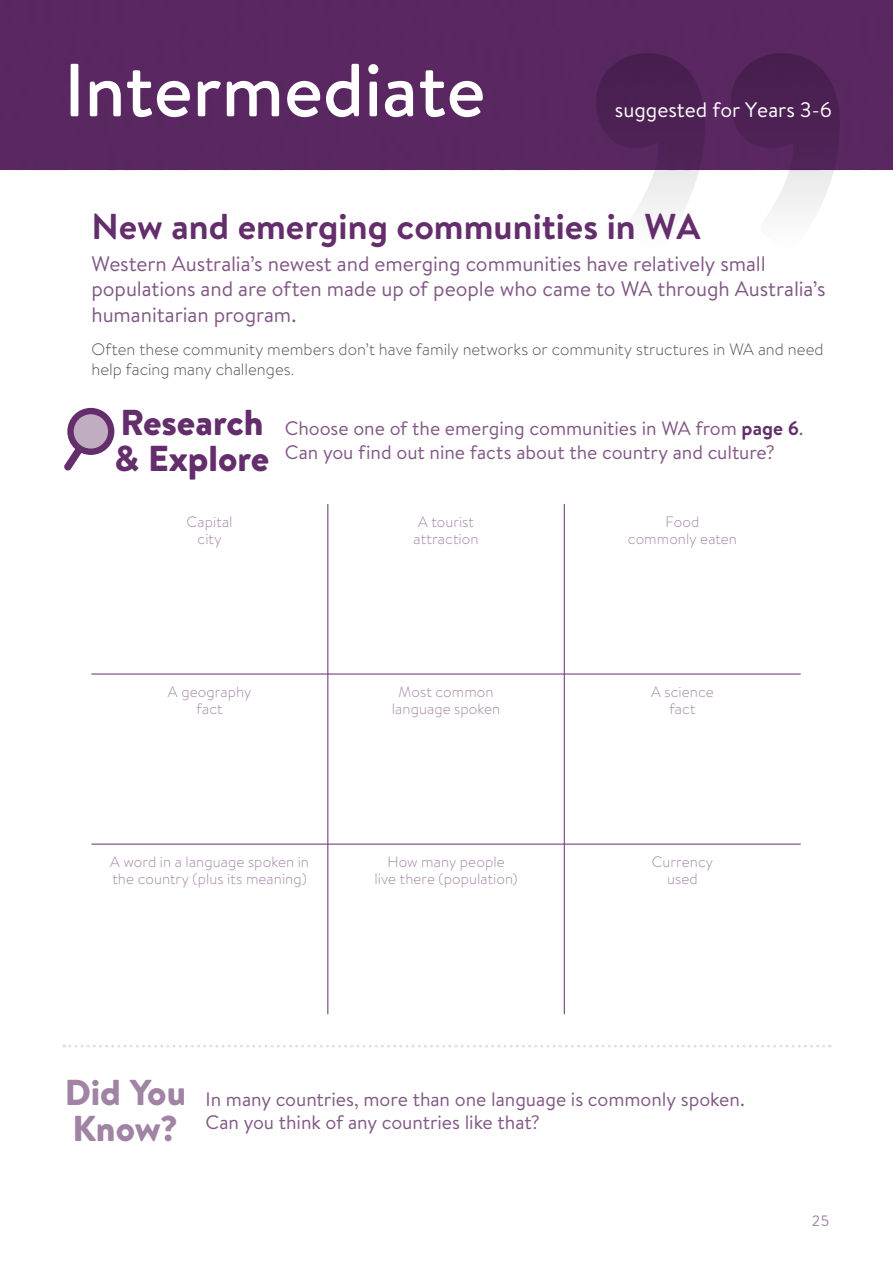
<style>
.page{position:relative;width:893px;height:1263px;background:#fff}
.page>*{position:absolute;margin:0;border:0;box-sizing:border-box;transform-origin:0 0}
.t1{font:500 75px "Brandon Text";color:#fff}
.t2{font:700 36px "Brandon Text";color:#642d6c}
.t3{font:900 36px/36px "Brandon Text";color:#642d6c}
.t4{font:900 36px/36px "Brandon Text";letter-spacing:-.01em;color:#a183a4}
.t5{font:21px/25.2px "Brandon Text";letter-spacing:-.005em;color:#815885}
.t6{font:21px "Brandon Text";color:#fff}
.t7{font:19.5px/23.4px "Brandon Text";letter-spacing:-.005em;color:#815885}
.t8{font:300 16.5px/19.8px "Brandon Text";color:#4b4c4d}
.t9{font:300 15px/16.5px "Brandon Text";letter-spacing:.005em;color:#a183a4;text-align:center}
.t10{font:15px "Brandon Text";color:#a183a4}
.s1{font-weight:700;color:#642d6c}
</style>
<div class="page">
<div style="left:0;top:0;width:893px;height:170px;background:#5a2762"></div>
<svg style="left:596px;top:53px;width:244px;height:160px"></svg>
<svg style="left:64px;top:408px;width:50px;height:62px"></svg>
<div style="left:74px;top:414px;width:34px;height:35px;background:#c0adc2;border-radius:50%"></div>
<hr style="left:91px;top:674px;width:237px;height:1px;background:#642d6c">
<hr style="left:328px;top:674px;width:236px;height:1px;background:#642d6c">
<hr style="left:564px;top:674px;width:237px;height:1px;background:#642d6c">
<hr style="left:91px;top:844px;width:237px;height:1px;background:#642d6c">
<hr style="left:328px;top:844px;width:236px;height:1px;background:#642d6c">
<hr style="left:564px;top:844px;width:237px;height:1px;background:#642d6c">
<hr style="left:328px;top:504px;width:1px;height:170px;background:#642d6c">
<hr style="left:564px;top:504px;width:1px;height:170px;background:#642d6c">
<hr style="left:328px;top:674px;width:1px;height:170px;background:#642d6c">
<hr style="left:564px;top:674px;width:1px;height:170px;background:#642d6c">
<hr style="left:328px;top:844px;width:1px;height:170px;background:#642d6c">
<hr style="left:564px;top:844px;width:1px;height:170px;background:#642d6c">
<svg style="left:64px;top:1044px;width:766px;height:3px"></svg>
<h1 class="t1" style="left:64px;top:39px;width:423px">Intermediate</h1>
<h3 class="t6" style="left:615px;top:95px;width:219px">suggested for Years 3-6</h3>
<p class="t2" style="left:91px;top:201px;width:610px">New and emerging communities in WA</p>
<p class="t5" style="left:91px;top:251px;width:736px">Western Australia’s newest and emerging communities have relatively small populations and are often made up of people who came to WA through Australia’s humanitarian program.</p>
<p class="t8" style="left:91px;top:339px;width:734px">Often these community members don’t have family networks or community structures in WA and need help facing many challenges.</p>
<p class="t3" style="left:115px;top:404px;width:156px">Research &amp; Explore</p>
<p class="t7" style="left:285px;top:416px;width:520px">Choose one of the emerging communities in WA from <span class="s1">page 6</span>.</p>
<p class="t7" style="left:285px;top:439px;width:491px">Can you find out nine facts about the country and culture?</p>
<p class="t9" style="left:187px;top:513px;width:48px">Capital city</p>
<p class="t9" style="left:414px;top:513px;width:67px">A tourist attraction</p>
<p class="t9" style="left:628px;top:513px;width:111px">Food<br>commonly eaten</p>
<p class="t9" style="left:168px;top:683px;width:85px">A geography fact</p>
<p class="t9" style="left:392px;top:683px;width:110px">Most common language spoken</p>
<p class="t9" style="left:651px;top:683px;width:64px">A science fact</p>
<p class="t9" style="left:110px;top:853px;width:200px;text-align:left">A word in a language spoken in the country (plus its meaning)</p>
<p class="t9" style="left:374px;top:853px;width:145px">How many people<br>live there (population)</p>
<p class="t9" style="left:652px;top:853px;width:63px">Currency used</p>
<p class="t4" style="left:65px;top:1074px;width:123px">Did You<br>Know?</p>
<p class="t7" style="left:206px;top:1086px;width:541px">In many countries, more than one language is commonly spoken.<br>Can you think of any countries like that?</p>
<p class="t10" style="left:812px;top:1210px;width:19px">25</p>
</div>
